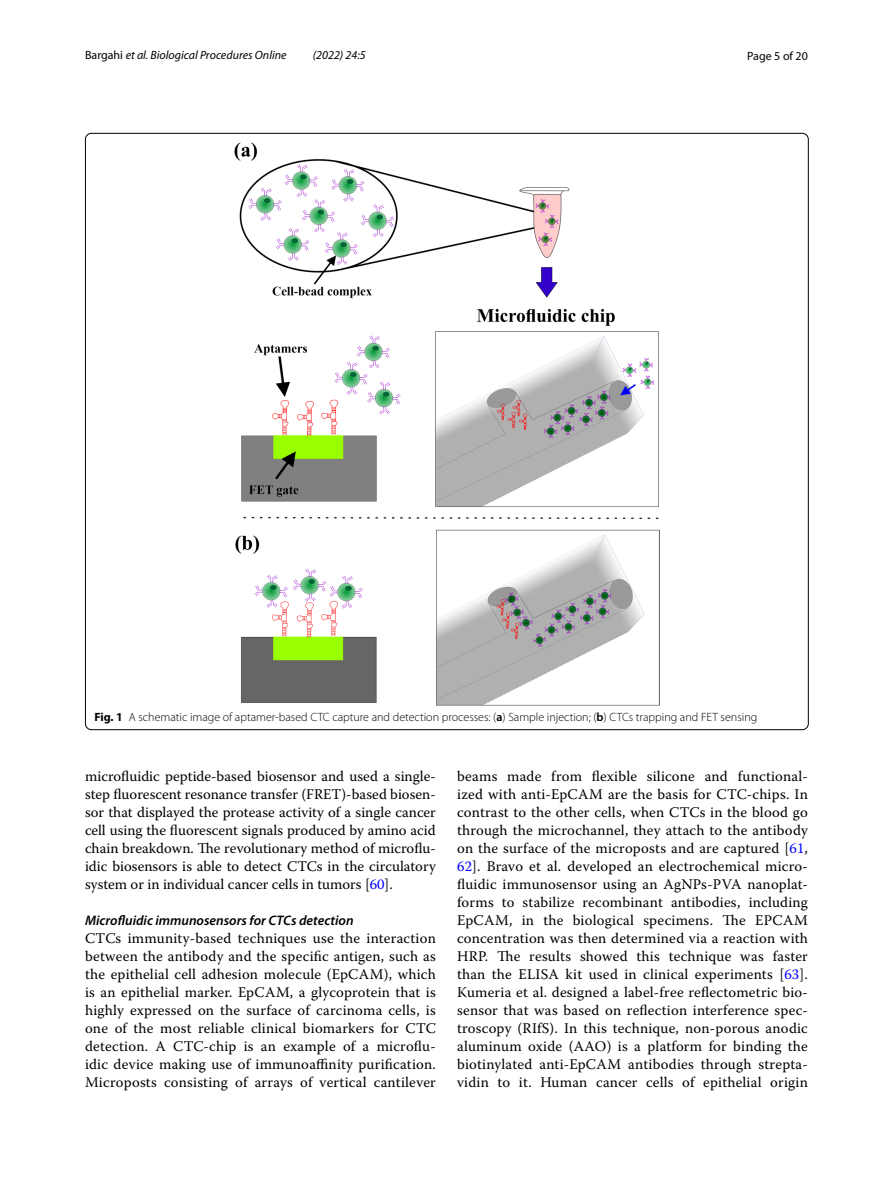
<style>
.page{position:relative;width:893px;height:1187px;background:#fff}
.page>*{position:absolute;margin:0;border:0;box-sizing:border-box;transform-origin:0 0}
.t1{font:14.7px/18px "Warnock Pro";letter-spacing:.015em;color:#000;text-align:justify}
.t2{font:italic 600 13.8px "Myriad Pro";color:#000}
.t3{font:300 12px "Myriad Pro";color:#000}
.t4{font:italic 12px "Myriad Pro";color:#000}
.t5{font:12px "Myriad Pro";color:#000}
.s1{font-style:normal}
.s2{font-weight:700}
.s3{font-weight:600}
.s4{color:#00f}
</style>
<div class="page">
<img style="left:234px;top:142px;width:425px;height:563px">
<p class="t4" style="left:85px;top:48px;width:203px"><span class="s1">Bargahi</span> et al. Biological Procedures Online</p>
<p class="t4" style="left:313px;top:48px;width:54px">(2022) 24:5</p>
<p class="t5" style="left:747px;top:48px;width:62px">Page 5 of 20</p>
<p class="t3" style="left:94px;top:709px;width:664px"><span class="s2">Fig. 1</span> A schematic image of aptamer-based CTC capture and detection processes: (<span class="s3">a</span>) Sample injection; (<span class="s3">b</span>) CTCs trapping and FET sensing</p>
<p class="t1" style="left:85px;top:766px;width:352px">microfluidic peptide-based biosensor and used a single&shy;step fluorescent resonance transfer (FRET)-based biosen&shy;sor that displayed the protease activity of a single cancer cell using the fluorescent signals produced by amino acid chain breakdown. The revolutionary method of microflu&shy;idic biosensors is able to detect CTCs in the circulatory system or in individual cancer cells in tumors [<span class="s4">60</span>].</p>
<p class="t2" style="left:85px;top:911px;width:270px">Microfluidic immunosensors for CTCs detection</p>
<p class="t1" style="left:85px;top:928px;width:352px">CTCs immunity-based techniques use the interaction between the antibody and the specific antigen, such as the epithelial cell adhesion molecule (EpCAM), which is an epithelial marker. EpCAM, a glycoprotein that is highly expressed on the surface of carcinoma cells, is one of the most reliable clinical biomarkers for CTC detection. A CTC-chip is an example of a microflu&shy;idic device making use of immunoaffinity purification.<br>Microposts consisting of arrays of vertical cantilever</p>
<p class="t1" style="left:457px;top:766px;width:352px">beams made from flexible silicone and functional&shy;ized with anti-EpCAM are the basis for CTC-chips. In contrast to the other cells, when CTCs in the blood go through the microchannel, they attach to the antibody on the surface of the microposts and are captured [<span class="s4">61</span>, <span class="s4">62</span>]. Bravo et al. developed an electrochemical micro&shy;fluidic immunosensor using an AgNPs-PVA nanoplat&shy;forms to stabilize recombinant antibodies, including EpCAM, in the biological specimens. The EPCAM concentration was then determined via a reaction with HRP. The results showed this technique was faster than the ELISA kit used in clinical experiments [<span class="s4">63</span>].<br>Kumeria et al. designed a label-free reflectometric bio&shy;sensor that was based on reflection interference spec&shy;troscopy (RIfS). In this technique, non-porous anodic aluminum oxide (AAO) is a platform for binding the biotinylated anti-EpCAM antibodies through strepta&shy;vidin to it. Human cancer cells of epithelial origin</p>
</div>
